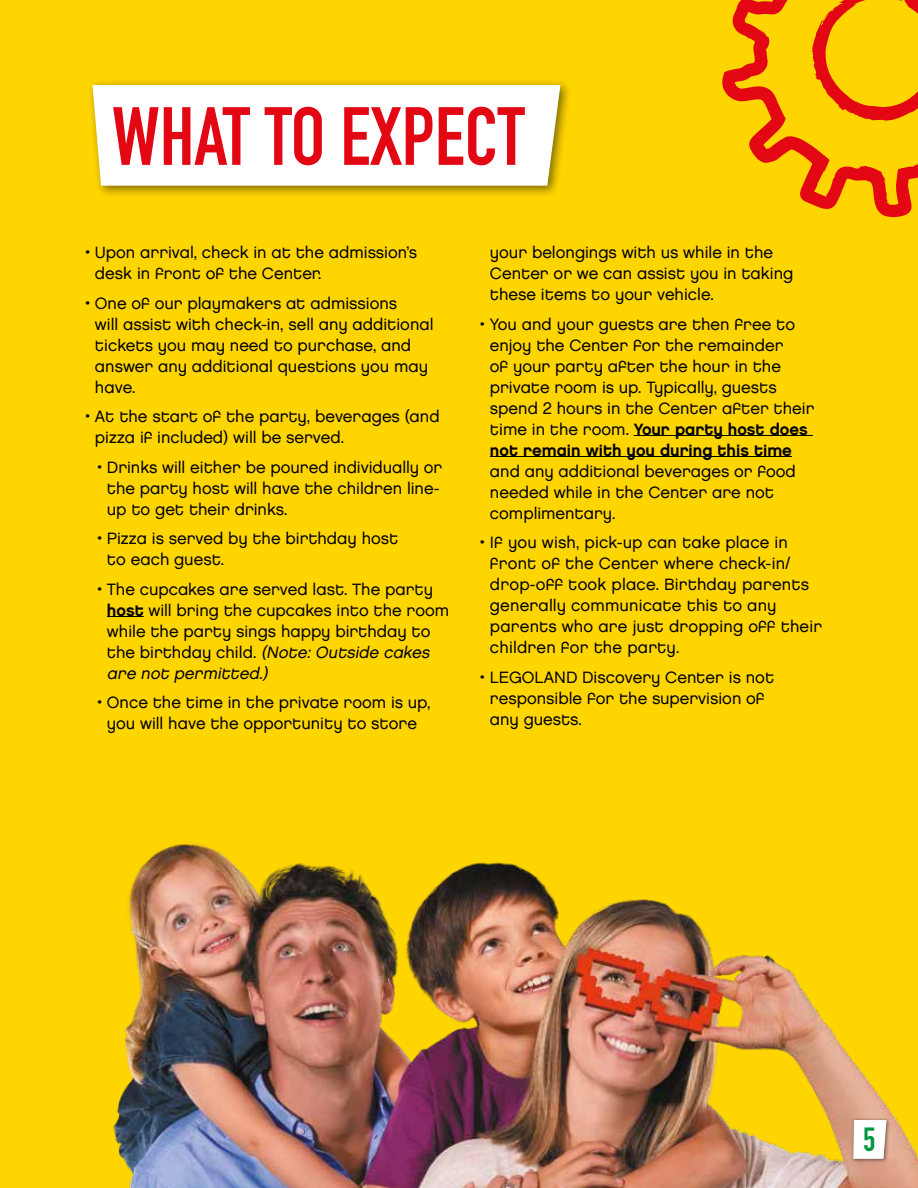
<style>
.page{position:relative;width:918px;height:1188px;background:#ffd500}
.page>*{position:absolute;margin:0;border:0;box-sizing:border-box;transform-origin:0 0}
.t1{font:700 81px "DIN Condensed";color:#e30613}
.t2{font:700 33px "DIN Condensed";color:#009641}
.t3{font:16.5px/21px "Chalet London Nineteen Eighty";color:#000}
.t4{font:16.5px/21px "Chalet New York Nineteen Eighty";color:#000}
.s1{font-family:"Chalet New York Nineteen Eighty"}
.s2{font-style:italic}
.s3{font-family:"Chalet London Nineteen Eighty"}
</style>
<div class="page">
<hr style="left:107px;top:616px;width:37px;height:1px;background:#000">
<hr style="left:634px;top:435px;width:179px;height:1px;background:#000">
<hr style="left:490px;top:456px;width:302px;height:1px;background:#000">
<div style="left:87px;top:79px;width:485px;height:119px;background:#000;opacity:.5"></div>
<div style="left:92px;top:85px;width:468px;height:101px;background:#fff"></div>
<img style="left:113px;top:843px;width:805px;height:345px">
<svg style="left:722px;top:0;width:196px;height:217px"></svg>
<div style="left:851px;top:1118px;width:40px;height:46px;background:#000;opacity:.5"></div>
<svg style="left:853px;top:1120px;width:34px;height:39px"></svg>
<h1 class="t1" style="left:112px;top:82px;width:414px">WHAT TO EXPECT</h1>
<p class="t3" style="left:95px;top:242px;width:324px;text-indent:-10px">• Upon arrival, check in at the admission’s desk in front of the Center.</p>
<p class="t3" style="left:95px;top:292px;width:340px;text-indent:-10px">• One of our playmakers at admissions<br>will assist with check-in, sell any additional tickets you may need to purchase, and answer any additional questions you may have.</p>
<p class="t3" style="left:95px;top:406px;width:346px;text-indent:-10px">• At the start of the party, beverages (and pizza if included) will be served.</p>
<p class="t3" style="left:107px;top:456px;width:337px;text-indent:-10px">• Drinks will either be poured individually or the party host will have the children line&shy;up to get their drinks.</p>
<p class="t3" style="left:107px;top:528px;width:293px;text-indent:-10px">• Pizza is served by the birthday host to each guest.</p>
<p class="t3" style="left:107px;top:578px;width:344px;text-indent:-10px">• The cupcakes are served last. The party <span class="s1">host</span> will bring the cupcakes into the room while the party sings happy birthday to<br>t h e b i r t h d a y c h i l d . <span class="s2">(Note: Outside cakes are not permitted.)</span></p>
<p class="t3" style="left:97px;top:692px;width:335px;text-align:center">• Once the time in the private room is up, you will have the opportunity to store</p>
<p class="t3" style="left:490px;top:242px;width:305px">your belongings with us while in the<br>Center or we can assist you in taking these items to your vehicle.</p>
<p class="t3" style="left:490px;top:313px;width:326px;text-indent:-10px">• You and your guests are then free to enjoy the Center for the remainder<br>of your party after the hour in the private room is up. Typically, guests spend 2 hours in the Center after their</p>
<p class="t4" style="left:490px;top:418px;width:319px"><span class="s3">time in the room.</span> Your party host does not remain with you during this time</p>
<p class="t3" style="left:490px;top:460px;width:308px">and any additional beverages or food needed while in the Center are not complimentary.</p>
<p class="t3" style="left:490px;top:532px;width:334px;text-indent:-10px">• If you wish, pick-up can take place in front of the Center where check-in/ drop-off took place. Birthday parents generally communicate this to any parents who are just dropping off their children for the party.</p>
<p class="t3" style="left:490px;top:666px;width:286px;text-indent:-10px">• LEGOLAND Discovery Center is not responsible for the supervision of any guests.</p>
<h2 class="t2" style="left:863px;top:1117px;width:14px">5</h2>
</div>
